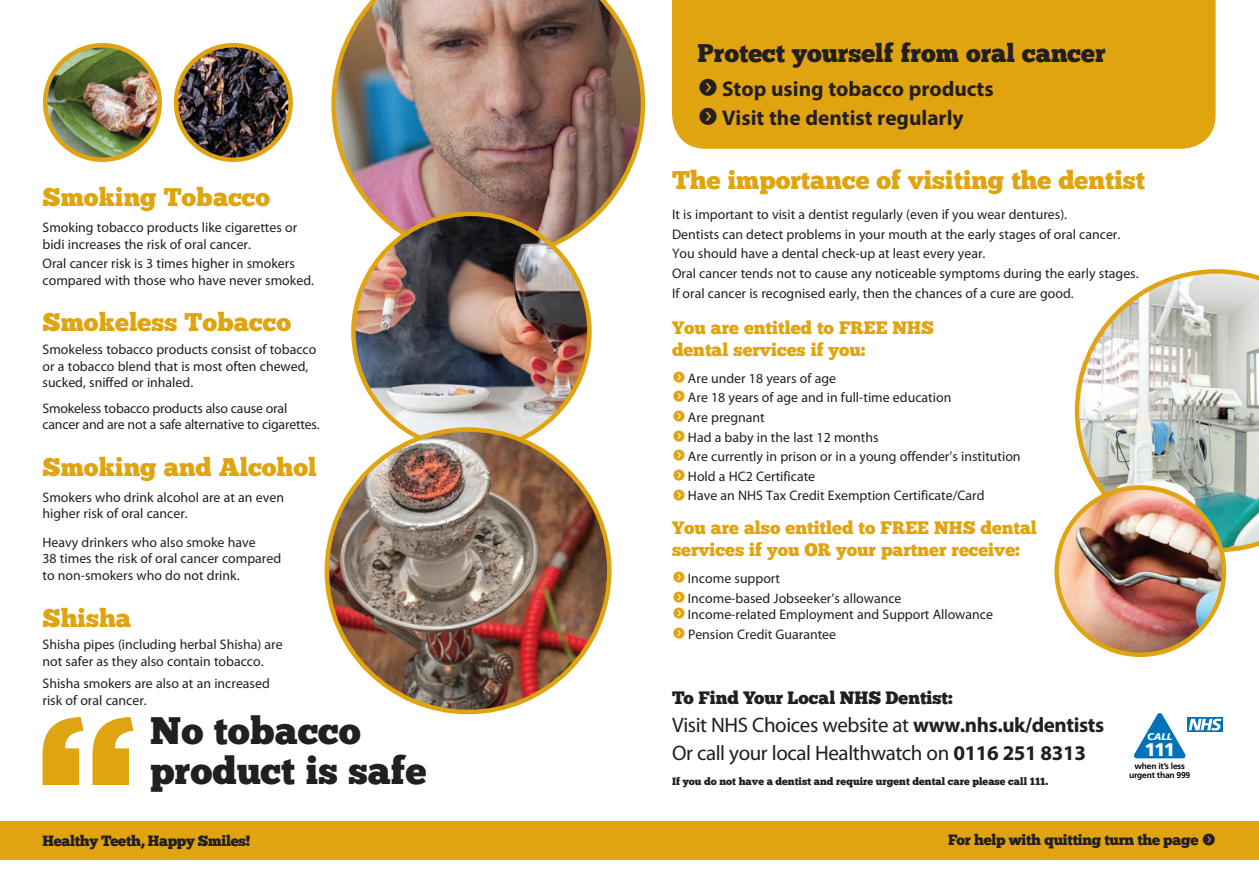
<style>
.page{position:relative;width:1259px;height:893px;background:#fff}
.page>*{position:absolute;margin:0;border:0;box-sizing:border-box;transform-origin:0 0}
.t1{font:38.4px/39.6px "Chunk Five";color:#231f20}
.t2{font:25.5px "Chunk Five";color:#e0a410}
.t3{font:25.5px "Chunk Five";color:#231f20}
.t4{font:700 21.3px "Myriad Pro";color:#231f20}
.Details_Text{font:21px "Myriad Pro";letter-spacing:-.02em;color:#231f20}
.t5{font:900 18.3px "Frutiger";color:#fff}
.t6{font:18.15px/21.8px "Chunk Five";color:#e0a410}
.Outside_Header{font:18px "Chunk Five";color:#231f20}
.t7{font:14.85px "Chunk Five";letter-spacing:-.02em;color:#231f20}
.t8{font:13.8px/16.6px "Myriad Pro";color:#231f20}
.Outside_Header-2{font:10.5px "Chunk Five";color:#231f20}
.t9{font:italic 900 9.75px "Frutiger";color:#fff}
.t10{font:700 8.55px/8.6px "Frutiger";letter-spacing:-.025em;color:#000;text-align:center}
.s1{font-family:"Button Bonus Circle Negative";font-weight:400}
.s2{font-family:"Button Bonus Circle Negative";color:#e0a410}
.s3{font-weight:700}
.s4{font-family:"Button Bonus Circle Negative"}
</style>
<div class="page">
<div style="left:0;top:822px;width:1259px;height:38px;background:#e0a410"></div>
<svg style="left:43px;top:717px;width:90px;height:68px"></svg>
<img style="left:331px;top:0;width:314px;height:261px">
<img style="left:353px;top:214px;width:236px;height:236px;border-radius:118px">
<img style="left:327px;top:430px;width:282px;height:282px;border-radius:141px">
<img style="left:45px;top:45px;width:115px;height:114px">
<div style="left:43px;top:43px;width:119px;height:119px;border:4px solid #e0a410;border-radius:50%"></div>
<img style="left:176px;top:45px;width:115px;height:115px;border-radius:57px">
<div style="left:174px;top:43px;width:119px;height:119px;border:4px solid #e0a410;border-radius:50%"></div>
<svg style="left:1074px;top:269px;width:185px;height:283px"></svg>
<div style="left:672px;top:0;width:543px;height:149px;background:#e0a410"></div>
<div style="left:1187px;top:717px;width:35px;height:15px;background:#0072ba"></div>
<svg style="left:1134px;top:713px;width:87px;height:45px"></svg>
<img style="left:1058px;top:488px;width:166px;height:166px">
<div style="left:1054px;top:485px;width:172px;height:172px;border:4px solid #e0a410;border-radius:50%"></div>
<p class="t2" style="left:43px;top:185px;width:229px">Smoking Tobacco</p>
<p class="t8" style="left:43px;top:219px;width:256px">Smoking tobacco products like cigarettes or bidi increases the risk of oral cancer.</p>
<p class="t8" style="left:43px;top:255px;width:273px">Oral cancer risk is 3 times higher in smokers compared with those who have never smoked.</p>
<p class="t2" style="left:43px;top:310px;width:250px">Smokeless Tobacco</p>
<p class="t8" style="left:43px;top:341px;width:275px">Smokeless tobacco products consist of tobacco or a tobacco blend that is most often chewed, sucked, sniffed or inhaled.</p>
<p class="t8" style="left:43px;top:400px;width:279px">Smokeless tobacco products also cause oral cancer and are not a safe alternative to cigarettes.</p>
<p class="t2" style="left:43px;top:455px;width:276px">Smoking and Alcohol</p>
<p class="t8" style="left:43px;top:489px;width:243px">Smokers who drink alcohol are at an even higher risk of oral cancer.</p>
<p class="t8" style="left:43px;top:534px;width:240px">Heavy drinkers who also smoke have<br>38 times the risk of oral cancer compared to non-smokers who do not drink.</p>
<p class="t2" style="left:43px;top:606px;width:90px">Shisha</p>
<p class="t8" style="left:43px;top:636px;width:242px">Shisha pipes (including herbal Shisha) are not safer as they also contain tobacco.</p>
<p class="t8" style="left:43px;top:676px;width:229px">Shisha smokers are also at an increased risk of oral cancer.</p>
<p class="t1" style="left:150px;top:713px;width:278px">No tobacco product is safe</p>
<p class="t3" style="left:697px;top:41px;width:409px">Protect yourself from oral cancer</p>
<p class="t4" style="left:697px;top:75px;width:298px"><span class="s1">f</span>Stop using tobacco products</p>
<p class="t4" style="left:697px;top:104px;width:268px"><span class="s1">f</span>Visit the dentist regularly</p>
<p class="t2" style="left:672px;top:168px;width:474px">The importance of visiting the dentist</p>
<p class="t8" style="left:672px;top:206px;width:396px">It is important to visit a dentist regularly (even if you wear dentures).</p>
<p class="t8" style="left:672px;top:226px;width:450px">Dentists can detect problems in your mouth at the early stages of oral cancer.</p>
<p class="t8" style="left:672px;top:246px;width:315px">You should have a dental check-up at least every year.</p>
<p class="t8" style="left:672px;top:265px;width:468px">Oral cancer tends not to cause any noticeable symptoms during the early stages.</p>
<p class="t8" style="left:672px;top:285px;width:403px">If oral cancer is recognised early, then the chances of a cure are good.</p>
<p class="t6" style="left:672px;top:318px;width:263px">You are entitled to FREE NHS dental services if you:</p>
<p class="t8" style="left:672px;top:370px;width:165px"><span class="s2">f</span>Are under 18 years of age</p>
<p class="t8" style="left:672px;top:390px;width:281px"><span class="s2">f</span>Are 18 years of age and in full-time education</p>
<p class="t8" style="left:672px;top:409px;width:94px"><span class="s2">f</span>Are pregnant</p>
<p class="t8" style="left:672px;top:429px;width:208px"><span class="s2">f</span>Had a baby in the last 12 months</p>
<p class="t8" style="left:672px;top:448px;width:350px"><span class="s2">f</span>Are currently in prison or in a young offender’s institution</p>
<p class="t8" style="left:672px;top:468px;width:145px"><span class="s2">f</span>Hold a HC2 Certificate</p>
<p class="t8" style="left:672px;top:488px;width:314px"><span class="s2">f</span>Have an NHS Tax Credit Exemption Certificate/Card</p>
<p class="t6" style="left:672px;top:518px;width:366px">You are also entitled to FREE NHS dental services if you OR your partner receive:</p>
<p class="t8" style="left:672px;top:570px;width:110px"><span class="s2">f</span>Income support</p>
<p class="t8" style="left:672px;top:590px;width:322px"><span class="s2">f</span>Income-based Jobseeker’s allowance <span class="s2">f</span>Income-related Employment and Support Allowance</p>
<p class="t8" style="left:672px;top:626px;width:166px"><span class="s2">f</span>Pension Credit Guarantee</p>
<p class="Outside_Header" style="left:672px;top:689px;width:282px">To Find Your Local NHS Dentist:</p>
<p class="Details_Text" style="left:672px;top:713px;width:433px">Visit NHS Choices website at <span class="s3">www.nhs.uk/dentists</span></p>
<p class="Details_Text" style="left:672px;top:742px;width:415px">Or call your local Healthwatch on <span class="s3">0116 251 8313</span></p>
<p class="Outside_Header-2" style="left:672px;top:777px;width:377px">If you do not have a dentist and require urgent dental care please call 111.</p>
<p class="t9" style="left:1147px;top:730px;width:26px">CALL</p>
<p class="t5" style="left:1144px;top:738px;width:32px">111</p>
<p class="t10" style="left:1129px;top:762px;width:63px">when it’s less urgent than 999</p>
<p class="t7" style="left:43px;top:834px;width:209px">Healthy Teeth, Happy Smiles!</p>
<p class="t7" style="left:948px;top:833px;width:270px">For help with quitting turn the page <span class="s4">f</span></p>
</div>
